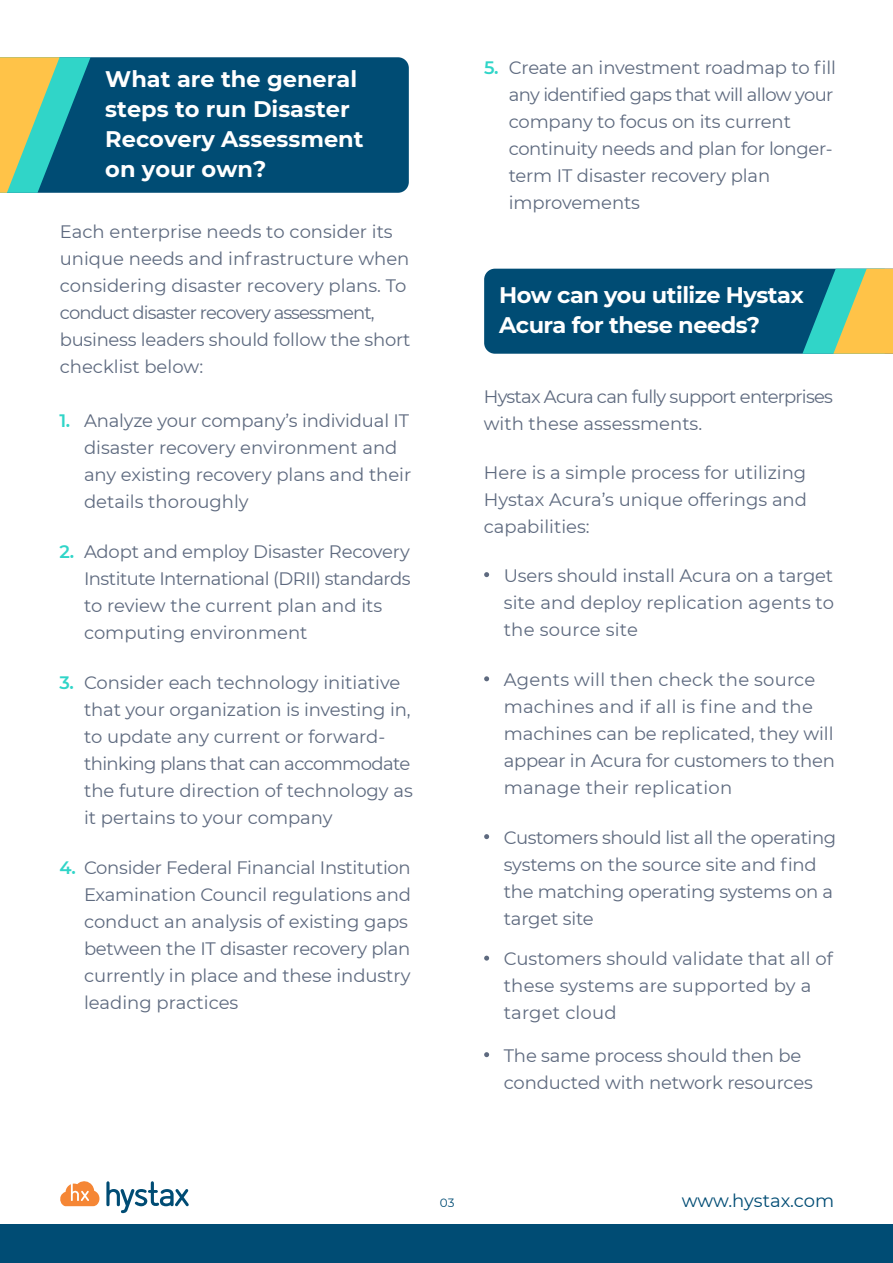
<style>
.page{position:relative;width:893px;height:1263px;background:#fff}
.page>*{position:absolute;margin:0;border:0;box-sizing:border-box;transform-origin:0 0}
.t1{font:700 22.5px/30px "Montserrat";color:#fff}
.t2{font:700 22.5px/30px "Montserrat";letter-spacing:-.025em;color:#fff}
.t3{font:18px/27px "Montserrat";letter-spacing:-.01em;color:#5e6a7f}
.t4{font:18px/27px "Montserrat";letter-spacing:-.04em;color:#5e6a7f}
.t5{font:18px "Montserrat";letter-spacing:-.005em;color:#004c74}
.t6{font:12px "Montserrat";color:#004c74}
.s1{font-weight:600;color:#30d5c8}
</style>
<div class="page">
<div style="left:0;top:1225px;width:893px;height:38px;background:#004c74"></div>
<div style="left:91px;top:57px;width:318px;height:136px;background:#004c74"></div>
<svg style="left:0;top:57px;width:91px;height:136px;background:#6da580"></svg>
<svg style="left:484px;top:269px;width:409px;height:85px;background:#1f6376"></svg>
<svg style="left:60px;top:1181px;width:129px;height:32px"></svg>
<svg style="left:484px;top:572px;width:5px;height:5px"></svg>
<svg style="left:484px;top:676px;width:5px;height:5px"></svg>
<svg style="left:484px;top:834px;width:5px;height:5px"></svg>
<svg style="left:484px;top:956px;width:5px;height:5px"></svg>
<svg style="left:484px;top:1052px;width:5px;height:5px"></svg>
<p class="t1" style="left:105px;top:65px;width:260px">What are the general steps to run Disaster<br>Recovery Assessment on your own?</p>
<p class="t3" style="left:60px;top:219px;width:352px">Each enterprise needs to consider its unique needs and infrastructure when considering disaster recovery plans. To conduct disaster recovery assessment, business leaders should follow the short checklist below:</p>
<p class="t3" style="left:84px;top:408px;width:329px;text-indent:-25px"><span class="s1">1.</span> Analyze your company’s individual IT disaster recovery environment and any existing recovery plans and their details thoroughly</p>
<p class="t3" style="left:84px;top:539px;width:328px;text-indent:-25px"><span class="s1">2.</span> Adopt and employ Disaster Recovery Institute International (DRII) standards to review the current plan and its computing environment</p>
<p class="t3" style="left:84px;top:670px;width:330px;text-indent:-25px"><span class="s1">3.</span> Consider each technology initiative that your organization is investing in, to update any current or forward&shy;thinking plans that can accommodate the future direction of technology as it pertains to your company</p>
<p class="t3" style="left:84px;top:854px;width:328px;text-indent:-25px"><span class="s1">4.</span> Consider Federal Financial Institution Examination Council regulations and conduct an analysis of existing gaps between the IT disaster recovery plan currently in place and these industry leading practices</p>
<p class="t3" style="left:509px;top:54px;width:329px;text-indent:-25px"><span class="s1">5.</span> Create an investment roadmap to fill any identified gaps that will allow your company to focus on its current continuity needs and plan for longer&shy;term IT disaster recovery plan improvements</p>
<p class="t2" style="left:499px;top:281px;width:306px">How can you utilize Hystax<br>Acura for these needs?</p>
<p class="t4" style="left:484px;top:384px;width:351px">Hystax Acura can fully support enterprises with these assessments.</p>
<p class="t3" style="left:484px;top:460px;width:325px;text-align:justify">Here is a simple process for utilizing Hystax Acura’s unique offerings and capabilities:</p>
<p class="t3" style="left:504px;top:562px;width:332px;text-align:justify">Users should install Acura on a target site and deploy replication agents to the source site</p>
<p class="t3" style="left:504px;top:666px;width:333px">Agents will then check the source machines and if all is fine and the machines can be replicated, they will appear in Acura for customers to then manage their replication</p>
<p class="t3" style="left:504px;top:824px;width:334px">Customers should list all the operating systems on the source site and find the matching operating systems on a target site</p>
<p class="t3" style="left:504px;top:946px;width:330px">Customers should validate that all of these systems are supported by a target cloud</p>
<p class="t3" style="left:504px;top:1042px;width:311px">The same process should then be conducted with network resources</p>
<p class="t6" style="left:440px;top:1197px;width:16px">03</p>
<p class="t5" style="left:682px;top:1192px;width:154px">www.hystax.com</p>
</div>
